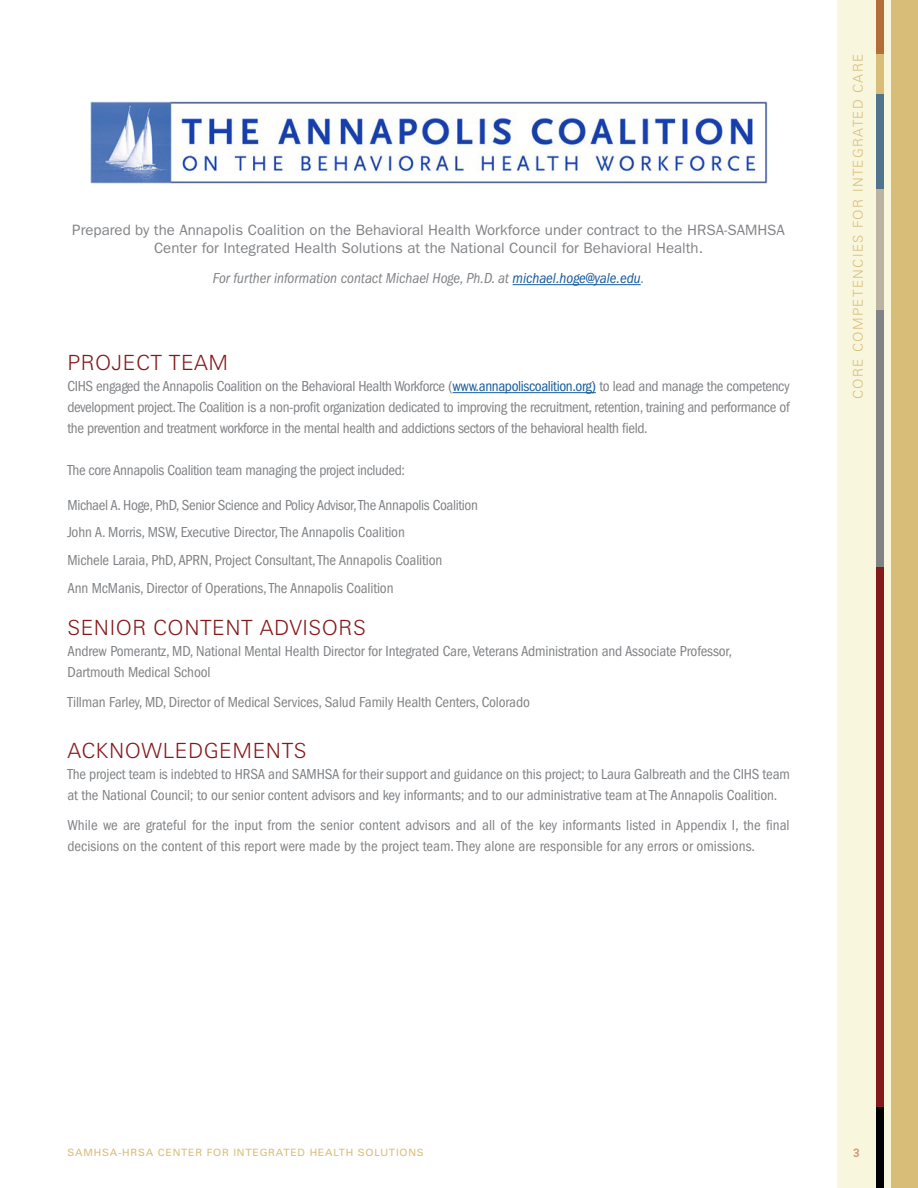
<style>
.page{position:relative;width:918px;height:1188px;background:#fff}
.page>*{position:absolute;margin:0;border:0;box-sizing:border-box;transform-origin:0 0}
.t1{font:300 21px "Zurich BT";letter-spacing:.025em;color:#84181a}
.t2{font:condensed 15px/21px "Franklin Gothic";letter-spacing:-.01em;color:#808285}
.t3{font:15px/18px "ITC Franklin Gothic Std";color:#808285;text-align:center}
.t4{font:italic condensed 15px "ITC Franklin Gothic Std";color:#808285}
.t5{font:300 13.5px "Zurich BT";letter-spacing:.1em;color:#d7bd78}
.t6{font:700 12px "Zurich BT";color:#ce9d78}
.t7{font:10.05px "Zurich BT";letter-spacing:.075em;color:#d7bd78;scale:1.04 1}
.s1{color:#175d9e}
</style>
<div class="page">
<div style="left:837px;top:0;width:81px;height:1188px;background:#f9f6de"></div>
<div style="left:891px;top:0;width:27px;height:1188px;background:#d7bd78"></div>
<div style="left:877px;top:567px;width:7px;height:540px;background:#84181a"></div>
<div style="left:877px;top:1107px;width:7px;height:81px;background:#000"></div>
<div style="left:877px;top:0;width:7px;height:54px;background:#b56d3a"></div>
<div style="left:877px;top:54px;width:7px;height:40px;background:#d7bd78"></div>
<div style="left:877px;top:94px;width:7px;height:95px;background:#50738e"></div>
<div style="left:877px;top:189px;width:7px;height:121px;background:#bbb2a2"></div>
<div style="left:877px;top:310px;width:7px;height:257px;background:#808285"></div>
<img style="left:90px;top:102px;width:677px;height:82px">
<hr style="left:513px;top:284px;width:128px;height:1px;background:#175d9e">
<hr style="left:453px;top:392px;width:143px;height:1px;background:#175d9e">
<p class="t3" style="left:72px;top:221px;width:714px">Prepared by the Annapolis Coalition on the Behavioral Health Workforce under contract to the HRSA-SAMHSA<br>Center for Integrated Health Solutions at the National Council for Behavioral Health.</p>
<p class="t4" style="left:213px;top:270px;width:433px">For further information contact Michael Hoge, Ph.D. at <span class="s1">michael.hoge@yale.edu</span>.</p>
<h1 class="t1" style="left:68px;top:350px;width:162px">PROJECT TEAM</h1>
<p class="t2" style="left:68px;top:376px;width:724px;text-align:justify">CIHS engaged the Annapolis Coalition on the Behavioral Health Workforce (<span class="s1">www.annapoliscoalition.org)</span> to lead and manage the competency development project. The Coalition is a non-profit organization dedicated to improving the recruitment, retention, training and performance of the prevention and treatment workforce in the mental health and addictions sectors of the behavioral health field.</p>
<p class="t2" style="left:68px;top:460px;width:339px">The core Annapolis Coalition team managing the project included:</p>
<p class="t2" style="left:68px;top:491px;width:412px;line-height:27.8px">Michael A. Hoge, PhD, Senior Science and Policy Advisor, The Annapolis Coalition John A. Morris, MSW, Executive Director, The Annapolis Coalition<br>Michele Laraia, PhD, APRN, Project Consultant, The Annapolis Coalition<br>Ann McManis, Director of Operations, The Annapolis Coalition</p>
<h1 class="t1" style="left:68px;top:615px;width:300px">SENIOR CONTENT ADVISORS</h1>
<p class="t2" style="left:68px;top:641px;width:666px">Andrew Pomerantz, MD, National Mental Health Director for Integrated Care, Veterans Administration and Associate Professor,<br>Dartmouth Medical School</p>
<p class="t2" style="left:68px;top:692px;width:464px">Tillman Farley, MD, Director of Medical Services, Salud Family Health Centers, Colorado</p>
<h1 class="t1" style="left:68px;top:738px;width:241px">ACKNOWLEDGEMENTS</h1>
<p class="t2" style="left:68px;top:764px;width:724px">The project team is indebted to HRSA and SAMHSA for their support and guidance on this project; to Laura Galbreath and the CIHS team at the National Council; to our senior content advisors and key informants; and to our administrative team at The Annapolis Coalition.</p>
<p class="t2" style="left:68px;top:815px;width:724px">While we are grateful for the input from the senior content advisors and all of the key informants listed in Appendix I, the final decisions on the content of this report were made by the project team. They alone are responsible for any errors or omissions.</p>
<p class="t5" style="left:850px;top:399px;width:347px;rotate:-90deg">CORE COMPETENCIES FOR INTEGRATED CARE</p>
<p class="t7" style="left:68px;top:1146px;width:344px">SAMHSA-HRSA CENTER FOR INTEGRATED HEALTH SOLUTIONS</p>
<p class="t6" style="left:853px;top:1146px;width:8px">3</p>
</div>
